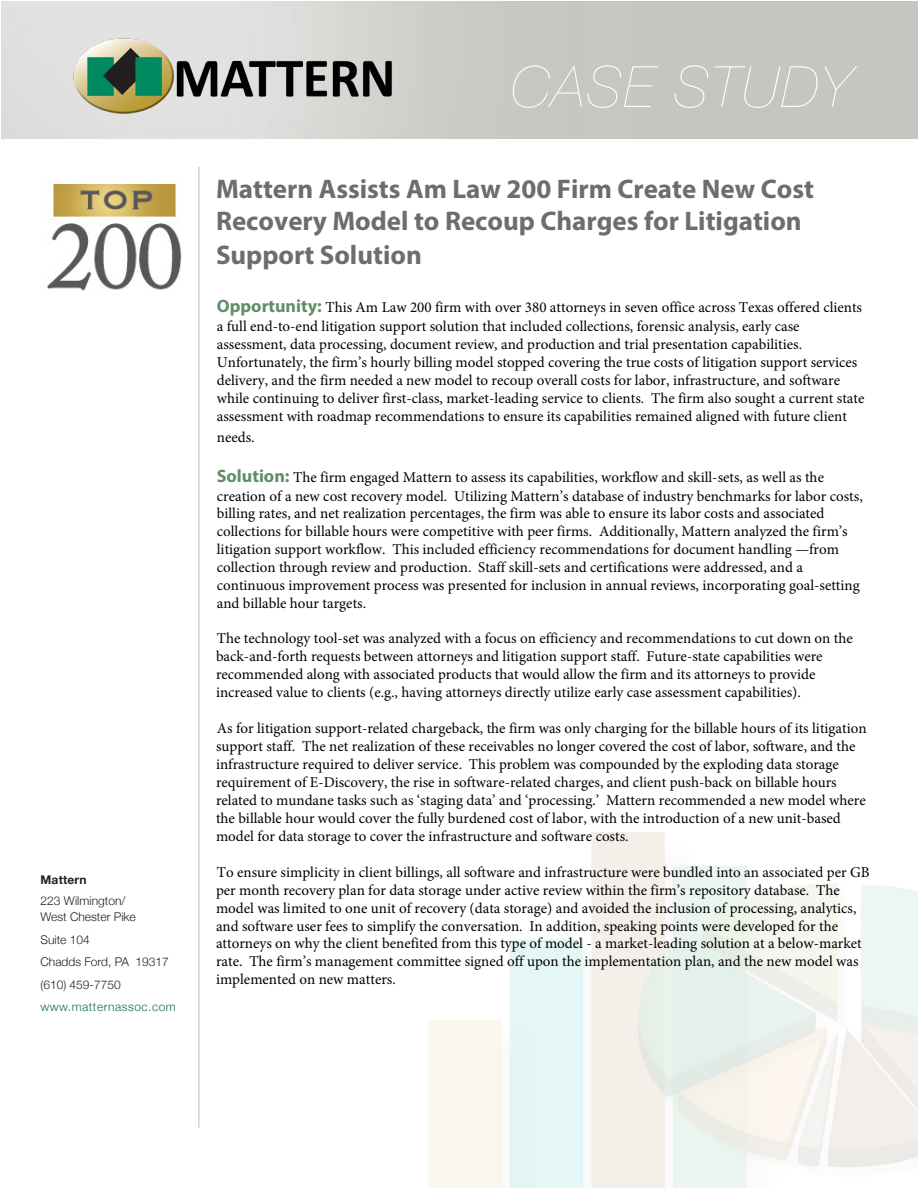
<style>
.page{position:relative;width:918px;height:1188px;background:#fff}
.page>*{position:absolute;margin:0;border:0;box-sizing:border-box;transform-origin:0 0}
.t1{font:italic 200 57px "Helvetica Neue";letter-spacing:.04em;color:#fff}
.t2{font:700 27px/33px "Myriad Pro";color:#6c6d70}
.t3{font:15px/18px "Minion Pro";color:#000}
.t4{font:300 12px/22.5px "Helvetica Neue";color:#231f20}
.s1{font-weight:700}
.s2{color:#12703c}
.s3{font-family:"Myriad Pro";font-weight:700;font-size:18px;color:#608e66}
</style>
<div class="page">
<hr style="left:199px;top:167px;width:1px;height:961px;background:#bcbdc0">
<img style="left:47px;top:179px;width:135px;height:112px">
<img style="left:70px;top:39px;width:339px;height:78px">
<p class="t4" style="left:40px;top:869px;width:86px;line-height:20.4px"><span class="s1">Mattern<br></span>223 Wilmington/</p>
<p class="t4" style="left:40px;top:905px;width:137px">West Chester Pike<br>Suite 104<br>Chadds Ford, PA 19317 (610) 459-7750 <span class="s2">www.matternassoc.com</span></p>
<p class="t1" style="left:511px;top:42px;width:342px">CASE STUDY</p>
<h2 class="t2" style="left:216px;top:172px;width:599px">Mattern Assists Am Law 200 Firm Create New Cost<br>Recovery Model to Recoup Charges for Litigation<br>Support Solution</h2>
<p class="t3" style="left:217px;top:299px;width:649px"><span class="s3">Opportunity:</span> This Am Law 200 firm with over 380 attorneys in seven office across Texas offered clients a full end-to-end litigation support solution that included collections, forensic analysis, early case assessment, data processing, document review, and production and trial presentation capabilities.<br>Unfortunately, the firm’s hourly billing model stopped covering the true costs of litigation support services delivery, and the firm needed a new model to recoup overall costs for labor, infrastructure, and software while continuing to deliver first-class, market-leading service to clients. The firm also sought a current state assessment with roadmap recommendations to ensure its capabilities remained aligned with future client</p>
<p class="t3" style="left:217px;top:428px;width:39px">needs.</p>
<p class="t3" style="left:217px;top:469px;width:647px"><span class="s3">Solution:</span> The firm engaged Mattern to assess its capabilities, workflow and skill-sets, as well as the creation of a new cost recovery model. Utilizing Mattern’s database of industry benchmarks for labor costs, billing rates, and net realization percentages, the firm was able to ensure its labor costs and associated collections for billable hours were competitive with peer firms. Additionally, Mattern analyzed the firm’s litigation support workflow. This included efficiency recommendations for document handling —from collection through review and production. Staff skill-sets and certifications were addressed, and a continuous improvement process was presented for inclusion in annual reviews, incorporating goal-setting and billable hour targets.</p>
<p class="t3" style="left:216px;top:630px;width:638px">The technology tool-set was analyzed with a focus on efficiency and recommendations to cut down on the back-and-forth requests between attorneys and litigation support staff. Future-state capabilities were recommended along with associated products that would allow the firm and its attorneys to provide increased value to clients (e.g., having attorneys directly utilize early case assessment capabilities).</p>
<p class="t3" style="left:216px;top:719px;width:652px">As for litigation support-related chargeback, the firm was only charging for the billable hours of its litigation support staff. The net realization of these receivables no longer covered the cost of labor, software, and the infrastructure required to deliver service. This problem was compounded by the exploding data storage requirement of E-Discovery, the rise in software-related charges, and client push-back on billable hours related to mundane tasks such as ‘staging data’ and ‘processing.’ Mattern recommended a new model where the billable hour would cover the fully burdened cost of labor, with the introduction of a new unit-based model for data storage to cover the infrastructure and software costs.</p>
<p class="t3" style="left:216px;top:863px;width:655px">To ensure simplicity in client billings, all software and infrastructure were bundled into an associated per GB per month recovery plan for data storage under active review within the firm’s repository database. The model was limited to one unit of recovery (data storage) and avoided the inclusion of processing, analytics, and software user fees to simplify the conversation. In addition, speaking points were developed for the attorneys on why the client benefited from this type of model - a market-leading solution at a below-market rate. The firm’s management committee signed off upon the implementation plan, and the new model was implemented on new matters.</p>
</div>
